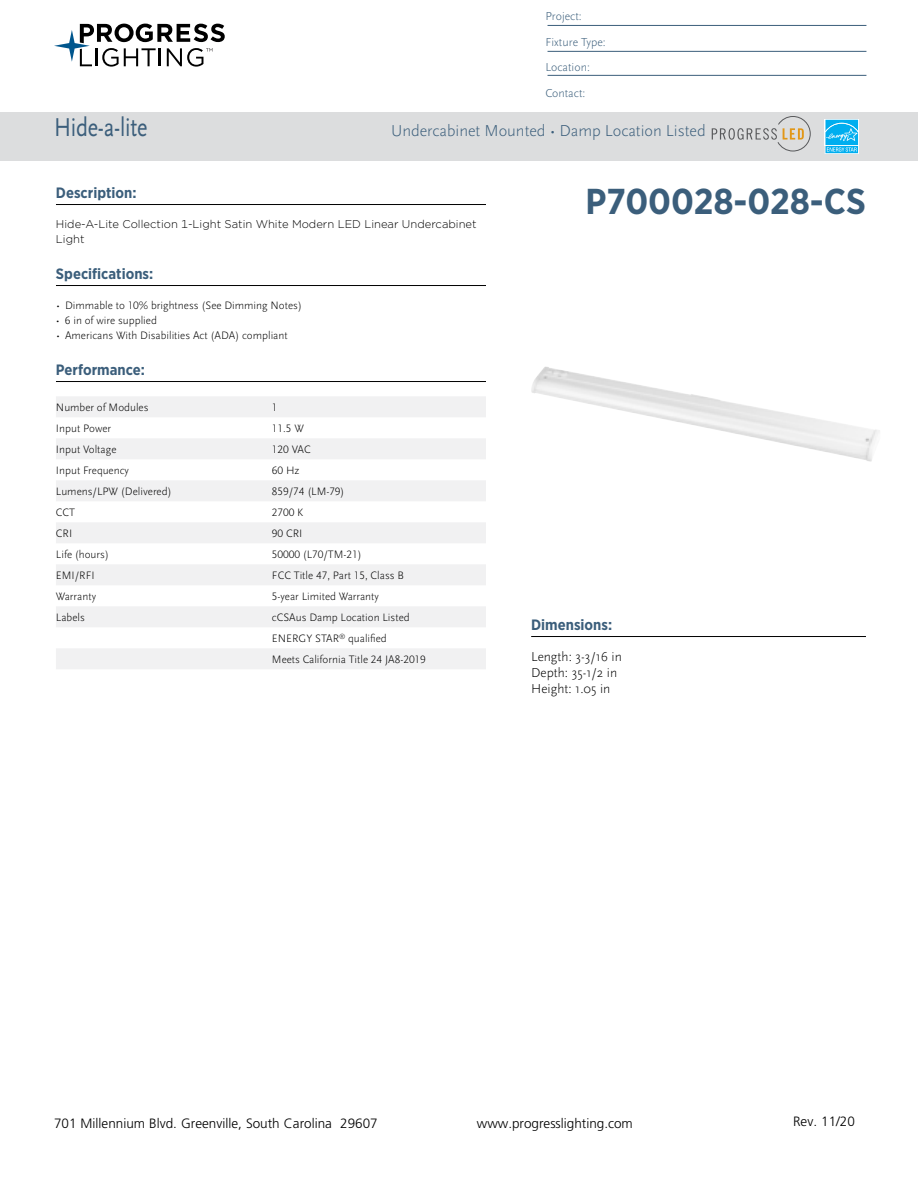
<style>
.page{position:relative;width:918px;height:1188px;background:#fff}
.page>*{position:absolute;margin:0;border:0;box-sizing:border-box;transform-origin:0 0}
.t1{font:700 36px "Gotham Narrow";color:#3b5e7b}
.t2{font:27px "Scala Sans Pro";letter-spacing:-.01em;color:#3b5e7b;scale:.82 1}
.t3{font:300 16.5px "Scala Sans Pro";color:#3b5e7b}
.t4{font:700 15px "Gotham Narrow";color:#3b5e7b}
.t5{font:300 13.5px "Frutiger LT Std";color:#000}
.t6{font:300 13.5px/16px "Scala Sans Pro";color:#000}
.t7{font:300 12px/25.5px "Scala Sans Pro";color:#3b5e7b}
.t8{font:300 11.25px/21px "Scala Sans Pro";color:#000}
.t9{font:300 11.25px/15px "Gotham";color:#000}
</style>
<div class="page">
<svg style="left:54px;top:24px;width:171px;height:43px"></svg>
<img style="left:531px;top:366px;width:349px;height:96px">
<hr style="left:56px;top:204px;width:430px;height:1px;background:#000">
<hr style="left:56px;top:285px;width:430px;height:1px;background:#000">
<hr style="left:56px;top:381px;width:430px;height:1px;background:#000">
<div style="left:56px;top:396px;width:430px;height:21px;background:#f1f1f2"></div>
<div style="left:56px;top:438px;width:430px;height:21px;background:#f1f1f2"></div>
<div style="left:56px;top:480px;width:430px;height:21px;background:#f1f1f2"></div>
<div style="left:56px;top:522px;width:430px;height:21px;background:#f1f1f2"></div>
<div style="left:56px;top:564px;width:430px;height:21px;background:#f1f1f2"></div>
<div style="left:56px;top:606px;width:430px;height:21px;background:#f1f1f2"></div>
<div style="left:56px;top:648px;width:430px;height:21px;background:#f1f1f2"></div>
<hr style="left:531px;top:636px;width:335px;height:1px;background:#000">
<div style="left:0;top:112px;width:918px;height:48px;background:#dcddde"></div>
<svg style="left:712px;top:116px;width:98px;height:35px"></svg>
<div style="left:825px;top:119px;width:34px;height:27px;background:#c9edfb"></div>
<svg style="left:825px;top:120px;width:34px;height:34px"></svg>
<hr style="left:548px;top:25px;width:318px;height:1px;background:#3b5e7b">
<hr style="left:548px;top:51px;width:318px;height:1px;background:#3b5e7b">
<hr style="left:548px;top:75px;width:318px;height:1px;background:#3b5e7b">
<p class="t7" style="left:545px;top:4px;width:62px">Project:<br>Fixture Type:<br>Location:<br>Contact:</p>
<h2 class="t2" style="left:54px;top:112px;width:115px">Hide-a-lite</h2>
<h3 class="t3" style="left:391px;top:122px;width:316px">Undercabinet Mounted • Damp Location Listed</h3>
<h3 class="t4" style="left:56px;top:183px;width:82px">Description:</h3>
<p class="t9" style="left:56px;top:216px;width:422px">Hide-A-Lite Collection 1-Light Satin White Modern LED Linear Undercabinet<br>Light</p>
<h3 class="t4" style="left:56px;top:264px;width:99px">Specifications:</h3>
<p class="t8" style="left:56px;top:294px;width:247px">• Dimmable to 10% brightness (See Dimming Notes)</p>
<p class="t8" style="left:56px;top:309px;width:102px">• 6 in of wire supplied</p>
<p class="t8" style="left:56px;top:324px;width:233px">• Americans With Disabilities Act (ADA) compliant</p>
<h3 class="t4" style="left:56px;top:360px;width:90px">Performance:</h3>
<p class="t8" style="left:56px;top:396px;width:94px">Number of Modules</p>
<p class="t8" style="left:272px;top:396px;width:7px">1</p>
<p class="t8" style="left:56px;top:417px;width:57px">Input Power</p>
<p class="t8" style="left:272px;top:417px;width:33px">11.5 W</p>
<p class="t8" style="left:56px;top:438px;width:62px">Input Voltage</p>
<p class="t8" style="left:272px;top:438px;width:40px">120 VAC</p>
<p class="t8" style="left:56px;top:459px;width:74px">Input Frequency</p>
<p class="t8" style="left:272px;top:459px;width:29px">60 Hz</p>
<p class="t8" style="left:56px;top:480px;width:117px">Lumens/LPW (Delivered)</p>
<p class="t8" style="left:272px;top:480px;width:74px">859/74 (LM-79)</p>
<p class="t8" style="left:56px;top:502px;width:21px">CCT</p>
<p class="t8" style="left:272px;top:502px;width:33px">2700 K</p>
<p class="t8" style="left:56px;top:523px;width:18px">CRI</p>
<p class="t8" style="left:272px;top:523px;width:32px">90 CRI</p>
<p class="t8" style="left:56px;top:544px;width:54px">Life (hours)</p>
<p class="t8" style="left:272px;top:544px;width:91px">50000 (L70/TM-21)</p>
<p class="t8" style="left:56px;top:565px;width:40px">EMI/RFI</p>
<p class="t8" style="left:272px;top:565px;width:134px">FCC Title 47, Part 15, Class B</p>
<p class="t8" style="left:56px;top:586px;width:42px">Warranty</p>
<p class="t8" style="left:272px;top:586px;width:109px">5-year Limited Warranty</p>
<p class="t8" style="left:56px;top:607px;width:30px">Labels</p>
<p class="t8" style="left:272px;top:607px;width:155px">cCSAus Damp Location Listed<br>ENERGY STAR<sup>®</sup> qualified<br>Meets California Title 24 JA8-2019</p>
<h3 class="t4" style="left:531px;top:615px;width:83px">Dimensions:</h3>
<h1 class="t1" style="left:586px;top:179px;width:282px">P700028-028-CS</h1>
<p class="t6" style="left:531px;top:648px;width:92px">Length: 3-3/16 in<br>Depth: 35-1/2 in<br>Height: 1.05 in</p>
<p class="t5" style="left:54px;top:1115px;width:325px">701 Millennium Blvd. Greenville, South Carolina 29607</p>
<p class="t5" style="left:477px;top:1115px;width:158px">www.progresslighting.com</p>
<p class="t5" style="left:793px;top:1114px;width:63px">Rev. 11/20</p>
</div>
